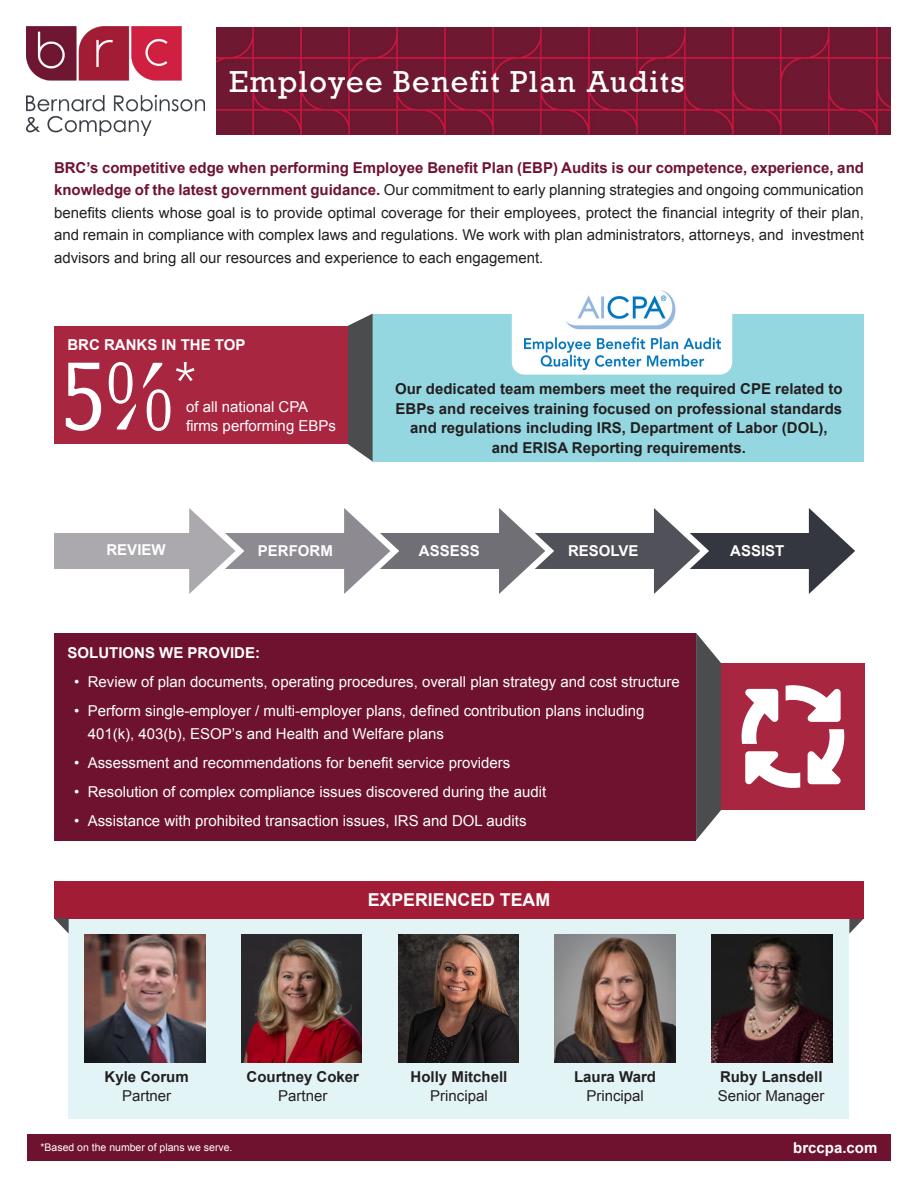
<style>
.page{position:relative;width:918px;height:1188px;background:#fff}
.page>*{position:absolute;margin:0;border:0;box-sizing:border-box;transform-origin:0 0}
.t1{font:28.5px "Rockwell";letter-spacing:.05em;color:#fff}
.t2{font:700 17.7px "Arial";color:#fff}
.t3{font:15px/22.5px "Arial";color:#231f20;text-align:justify}
.t4{font:15px/22.5px "Arial";color:#fff}
.t5{font:700 15px/19.5px "Arial";color:#231f20;text-align:center}
.t6{font:700 15px "Arial";color:#fff}
.t7{font:10.5px "Arial";color:#fff}
.s1{font-weight:700;color:#6f1230}
</style>
<div class="page">
<img style="left:216px;top:27px;width:675px;height:108px">
<img style="left:27px;top:27px;width:177px;height:108px">
<div style="left:27px;top:1134px;width:864px;height:27px;background:#6f1230"></div>
<svg style="left:696px;top:633px;width:25px;height:207px"></svg>
<div style="left:54px;top:633px;width:642px;height:207px;background:#6f1230"></div>
<div style="left:721px;top:663px;width:144px;height:147px;background:#a92640"></div>
<svg style="left:742px;top:685px;width:102px;height:103px"></svg>
<div style="left:674px;top:533px;width:150px;height:36px;background:#343740"></div>
<svg style="left:809px;top:508px;width:46px;height:86px"></svg>
<div style="left:519px;top:533px;width:150px;height:36px;background:#515159"></div>
<svg style="left:654px;top:508px;width:55px;height:86px"></svg>
<div style="left:364px;top:533px;width:150px;height:36px;background:#716f76"></div>
<svg style="left:499px;top:508px;width:55px;height:86px"></svg>
<div style="left:209px;top:533px;width:150px;height:36px;background:#8d8a91"></div>
<svg style="left:344px;top:508px;width:55px;height:86px"></svg>
<div style="left:54px;top:533px;width:151px;height:36px;background:#aba9ae"></div>
<svg style="left:189px;top:508px;width:55px;height:86px"></svg>
<div style="left:373px;top:314px;width:491px;height:147px;background:#95d7e1"></div>
<svg style="left:347px;top:314px;width:26px;height:147px"></svg>
<div style="left:54px;top:326px;width:293px;height:118px;background:#a92640"></div>
<svg style="left:66px;top:362px;width:129px;height:69px"></svg>
<div style="left:512px;top:286px;width:220px;height:89px;background:#fff;border-radius:13px"></div>
<img style="left:524px;top:291px;width:196px;height:78px">
<div style="left:69px;top:894px;width:780px;height:224px;background:#e3f4f6"></div>
<svg style="left:849px;top:918px;width:15px;height:16px"></svg>
<div style="left:54px;top:881px;width:810px;height:37px;background:#a31c36"></div>
<svg style="left:54px;top:918px;width:15px;height:16px"></svg>
<img style="left:85px;top:935px;width:120px;height:127px">
<img style="left:241px;top:935px;width:121px;height:127px">
<img style="left:398px;top:935px;width:121px;height:127px">
<img style="left:712px;top:935px;width:120px;height:127px">
<img style="left:555px;top:935px;width:120px;height:127px">
<p class="t1" style="left:230px;top:64px;width:457px">Employee Benefit Plan Audits</p>
<p class="t3" style="left:54px;top:157px;width:812px"><span class="s1">BRC’s competitive edge when performing Employee Benefit Plan (EBP) Audits is our competence, experience, and knowledge of the latest government guidance.</span> Our commitment to early planning strategies and ongoing communication benefits clients whose goal is to provide optimal coverage for their employees, protect the financial integrity of their plan, and remain in compliance with complex laws and regulations. We work with plan administrators, attorneys, and investment advisors and bring all our resources and experience to each engagement.</p>
<p class="t6" style="left:68px;top:335px;width:180px">BRC RANKS IN THE TOP</p>
<p class="t4" style="left:186px;top:395px;width:124px">of all national CPA</p>
<p class="t4" style="left:186px;top:415px;width:152px">firms performing EBPs</p>
<p class="t5" style="left:395px;top:380px;width:449px">Our dedicated team members meet the required CPE related to EBPs and receives training focused on professional standards and regulations including IRS, Department of Labor (DOL), and ERISA Reporting requirements.</p>
<p class="t6" style="left:106px;top:540px;width:61px">REVIEW</p>
<p class="t6" style="left:258px;top:541px;width:76px">PERFORM</p>
<p class="t6" style="left:419px;top:541px;width:62px">ASSESS</p>
<p class="t6" style="left:568px;top:541px;width:72px">RESOLVE</p>
<p class="t6" style="left:730px;top:541px;width:56px">ASSIST</p>
<p class="t6" style="left:68px;top:643px;width:194px">SOLUTIONS WE PROVIDE:</p>
<p class="t4" style="left:74px;top:671px;width:607px">• Review of plan documents, operating procedures, overall plan strategy and cost structure</p>
<p class="t4" style="left:88px;top:700px;width:558px;text-indent:-14px">• Perform single-employer / multi-employer plans, defined contribution plans including<br>401(k), 403(b), ESOP’s and Health and Welfare plans</p>
<p class="t4" style="left:74px;top:752px;width:438px">• Assessment and recommendations for benefit service providers</p>
<p class="t4" style="left:74px;top:781px;width:474px">• Resolution of complex compliance issues discovered during the audit</p>
<p class="t4" style="left:74px;top:810px;width:454px">• Assistance with prohibited transaction issues, IRS and DOL audits</p>
<p class="t2" style="left:368px;top:888px;width:184px">EXPERIENCED TEAM</p>
<p class="t5" style="left:105px;top:1067px;width:86px">Kyle Corum</p>
<p class="t3" style="left:122px;top:1085px;width:51px">Partner</p>
<p class="t5" style="left:247px;top:1067px;width:114px">Courtney Coker</p>
<p class="t3" style="left:278px;top:1085px;width:51px">Partner</p>
<p class="t5" style="left:411px;top:1067px;width:98px">Holly Mitchell</p>
<p class="t3" style="left:430px;top:1085px;width:59px">Principal</p>
<p class="t5" style="left:574px;top:1067px;width:83px">Laura Ward</p>
<p class="t3" style="left:586px;top:1085px;width:59px">Principal</p>
<p class="t5" style="left:720px;top:1067px;width:104px">Ruby Lansdell</p>
<p class="t3" style="left:718px;top:1085px;width:108px">Senior Manager</p>
<p class="t7" style="left:40px;top:1141px;width:194px">*Based on the number of plans we serve.</p>
<p class="t6" style="left:793px;top:1138px;width:86px">brccpa.com</p>
</div>
